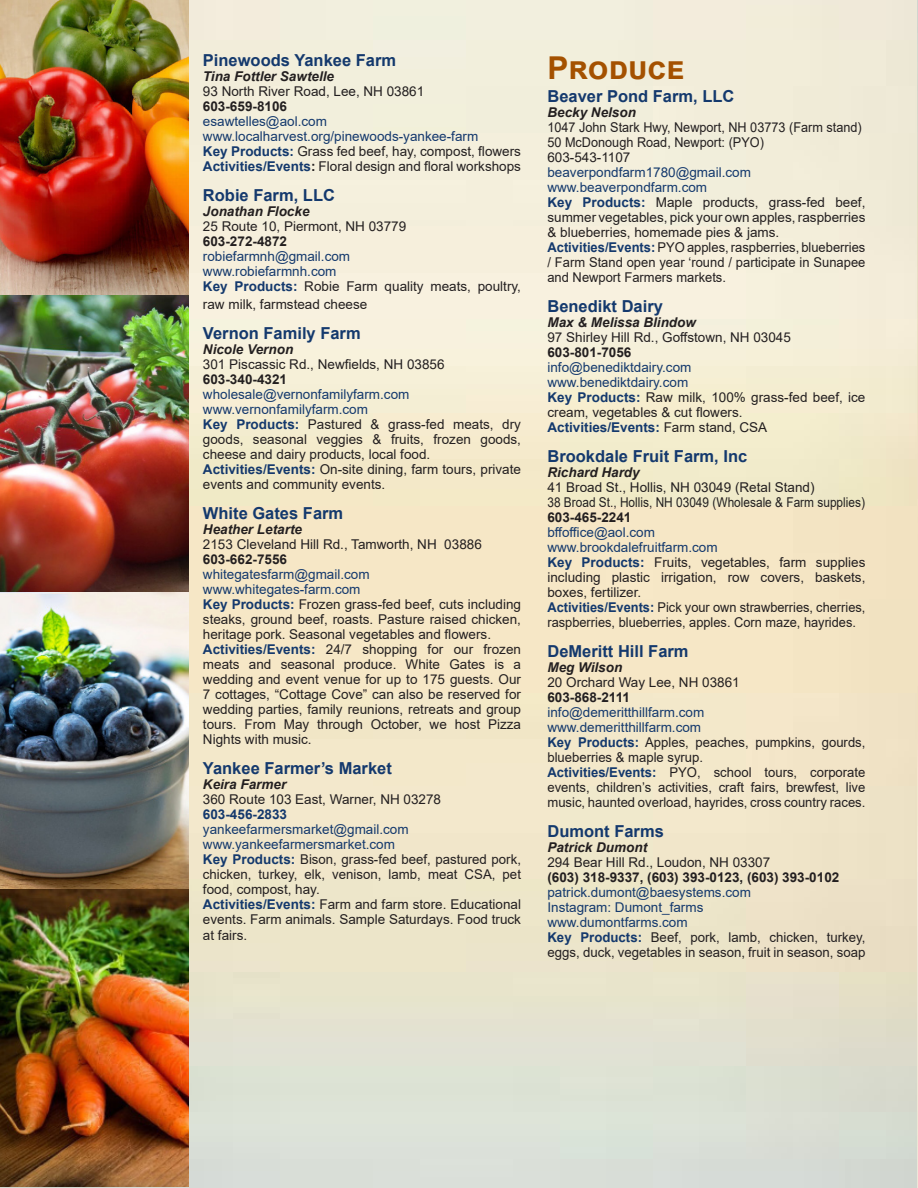
<style>
.page{position:relative;width:918px;height:1188px;background:#fff}
.page>*{position:absolute;margin:0;border:0;box-sizing:border-box;transform-origin:0 0}
.t1{font:700 31.5px "Arial";color:#a45100}
.t2{font:700 16.5px "Arial";color:#14396d}
.t3{font:13.5px/15px "Arial";color:#231f20;text-align:justify}
.t4{font:13.5px "Arial";color:#14396d}
.t5{font:italic 700 13.5px "Arial";color:#231f20}
.t6{font:700 13.5px "Arial";color:#231f20}
.t7{font:13.5px/15px "Arial";color:#231f20;text-align:justify;scale:.96 1}
.t8{font:13.5px/15px "Arial";color:#231f20;scale:.95 1}
.t9{font:13.5px "Arial";color:#231f20;scale:.94 1}
.t10{font:13.5px "Arial";color:#231f20;scale:.88 1}
.t11{font:700 13.5px "Arial";color:#14396d}
.s1{font-weight:700;color:#14396d}
.s2{font-weight:700}
.s3{font-weight:400;color:#231f20}
</style>
<div class="page">
<img style="left:0;top:0;width:918px;height:1188px">
<img style="left:0;top:0;width:189px;height:1186px">
<p class="t2" style="left:203px;top:48px;width:195px">Pinewoods Yankee Farm</p>
<p class="t5" style="left:203px;top:67px;width:133px">Tina Fottler Sawtelle</p>
<p class="t3" style="left:203px;top:83px;width:223px">93 North River Road, Lee, NH 03861</p>
<p class="t6" style="left:203px;top:97px;width:86px">603-659-8106</p>
<p class="t4" style="left:203px;top:112px;width:125px">esawtelles@aol.com</p>
<p class="t4" style="left:203px;top:127px;width:277px">www.localharvest.org/pinewoods-yankee-farm</p>
<p class="t3" style="left:203px;top:143px;width:320px"><span class="s1">Key Products:</span> Grass fed beef, hay, compost, flowers</p>
<p class="t3" style="left:203px;top:158px;width:320px"><span class="s1">Activities/Events</span><span class="s2">:</span> Floral design and floral workshops</p>
<p class="t2" style="left:203px;top:183px;width:134px">Robie Farm, LLC</p>
<p class="t5" style="left:203px;top:202px;width:108px">Jonathan Flocke</p>
<p class="t3" style="left:203px;top:218px;width:205px">25 Route 10, Piermont, NH 03779</p>
<p class="t6" style="left:203px;top:232px;width:86px">603-272-4872</p>
<p class="t4" style="left:203px;top:247px;width:149px">robiefarmnh@gmail.com</p>
<p class="t4" style="left:203px;top:262px;width:135px">www.robiefarmnh.com</p>
<p class="t3" style="left:203px;top:277px;width:320px;line-height:18px"><span class="s1">Key Products:</span> Robie Farm quality meats, poultry, raw milk, farmstead cheese</p>
<p class="t2" style="left:203px;top:321px;width:159px">Vernon Family Farm</p>
<p class="t5" style="left:203px;top:340px;width:92px">Nicole Vernon</p>
<p class="t3" style="left:203px;top:356px;width:243px">301 Piscassic Rd., Newfields, NH 03856</p>
<p class="t6" style="left:203px;top:370px;width:86px">603-340-4321</p>
<p class="t4" style="left:203px;top:385px;width:208px">wholesale@vernonfamilyfarm.com</p>
<p class="t4" style="left:203px;top:400px;width:167px">www.vernonfamilyfarm.com</p>
<p class="t3" style="left:203px;top:416px;width:320px"><span class="s1">Key Products:</span> Pastured &amp; grass-fed meats, dry goods, seasonal veggies &amp; fruits, frozen goods, cheese and dairy products, local food.</p>
<p class="t3" style="left:203px;top:461px;width:320px"><span class="s1">Activities/Events:</span> On-site dining, farm tours, private events and community events.</p>
<p class="t2" style="left:203px;top:501px;width:142px">White Gates Farm</p>
<p class="t5" style="left:203px;top:520px;width:101px">Heather Letarte</p>
<p class="t3" style="left:203px;top:536px;width:280px">2153 Cleveland Hill Rd., Tamworth, NH 03886</p>
<p class="t6" style="left:203px;top:550px;width:86px">603-662-7556</p>
<p class="t4" style="left:203px;top:565px;width:168px">whitegatesfarm@gmail.com</p>
<p class="t4" style="left:203px;top:580px;width:159px">www.whitegates-farm.com</p>
<p class="t3" style="left:203px;top:596px;width:320px"><span class="s1">Key Products:</span> Frozen grass-fed beef, cuts including steaks, ground beef, roasts. Pasture raised chicken, heritage pork. Seasonal vegetables and flowers.</p>
<p class="t3" style="left:203px;top:641px;width:320px"><span class="s1">Activities/Events:</span> 24/7 shopping for our frozen meats and seasonal produce. White Gates is a wedding and event venue for up to 175 guests. Our 7 cottages, “Cottage Cove” can also be reserved for wedding parties, family reunions, retreats and group tours. From May through October, we host Pizza Nights with music.</p>
<p class="t2" style="left:203px;top:756px;width:190px">Yankee Farmer’s Market</p>
<p class="t5" style="left:203px;top:775px;width:85px">Keira Farmer</p>
<p class="t3" style="left:203px;top:791px;width:240px">360 Route 103 East, Warner, NH 03278</p>
<p class="t11" style="left:203px;top:805px;width:86px">603-456-2833</p>
<p class="t4" style="left:203px;top:820px;width:207px">yankeefarmersmarket@gmail.com</p>
<p class="t4" style="left:203px;top:835px;width:194px">www.yankeefarmersmarket.com</p>
<p class="t3" style="left:203px;top:851px;width:320px"><span class="s1">Key Products:</span> Bison, grass-fed beef, pastured pork, chicken, turkey, elk, venison, lamb, meat CSA, pet food, compost, hay.</p>
<p class="t3" style="left:203px;top:896px;width:320px"><span class="s1">Activities/Events:</span> Farm and farm store. Educational events. Farm animals. Sample Saturdays. Food truck</p>
<p class="t3" style="left:203px;top:928px;width:46px">at fairs.</p>
<p class="t1" style="left:547px;top:46px;width:138px">Produce</p>
<p class="t2" style="left:547px;top:84px;width:189px">Beaver Pond Farm, LLC</p>
<p class="t5" style="left:547px;top:103px;width:90px">Becky Nelson</p>
<p class="t9" style="left:547px;top:118px;width:336px">1047 John Stark Hwy, Newport, NH 03773 (Farm stand)</p>
<p class="t9" style="left:547px;top:133px;width:232px">50 McDonough Road, Newport: (PYO)</p>
<p class="t3" style="left:547px;top:149px;width:85px">603-543-1107</p>
<p class="t4" style="left:547px;top:163px;width:205px">beaverpondfarm1780@gmail.com</p>
<p class="t4" style="left:547px;top:178px;width:161px">www.beaverpondfarm.com</p>
<p class="t3" style="left:547px;top:194px;width:320px"><span class="s1">Key Products:</span> Maple products, grass-fed beef, summer vegetables, pick your own apples, raspberries &amp; blueberries, homemade pies &amp; jams.</p>
<p class="t7" style="left:547px;top:239px;width:333px"><span class="s1">Activities/Events:</span> PYO apples, raspberries, blueberries / Farm Stand open year ‘round / participate in Sunapee and Newport Farmers markets.</p>
<p class="t2" style="left:547px;top:294px;width:117px">Benedikt Dairy</p>
<p class="t5" style="left:547px;top:313px;width:150px">Max &amp; Melissa Blindow</p>
<p class="t3" style="left:547px;top:329px;width:245px">97 Shirley Hill Rd., Goffstown, NH 03045</p>
<p class="t6" style="left:547px;top:342px;width:86px">603-801-7056</p>
<p class="t4" style="left:547px;top:358px;width:146px">info@benediktdairy.com</p>
<p class="t4" style="left:547px;top:373px;width:142px">www.benediktdairy.com</p>
<p class="t3" style="left:547px;top:389px;width:320px"><span class="s1">Key Products:</span> Raw milk, 100% grass-fed beef, ice cream, vegetables &amp; cut flowers.</p>
<p class="t11" style="left:547px;top:417px;width:221px">Activities/Events: <span class="s3">Farm stand, CSA</span></p>
<p class="t2" style="left:547px;top:444px;width:201px">Brookdale Fruit Farm, Inc</p>
<p class="t5" style="left:547px;top:463px;width:94px">Richard Hardy</p>
<p class="t3" style="left:547px;top:479px;width:269px">41 Broad St., Hollis, NH 03049 (Retal Stand)</p>
<p class="t10" style="left:547px;top:493px;width:362px">38 Broad St., Hollis, NH 03049 (Wholesale &amp; Farm supplies)</p>
<p class="t6" style="left:547px;top:507px;width:86px">603-465-2241</p>
<p class="t4" style="left:547px;top:523px;width:109px">bffoffice@aol.com</p>
<p class="t4" style="left:547px;top:538px;width:172px">www.brookdalefruitfarm.com</p>
<p class="t3" style="left:547px;top:554px;width:320px"><span class="s1">Key Products:</span> Fruits, vegetables, farm supplies including plastic irrigation, row covers, baskets, boxes, fertilizer.</p>
<p class="t8" style="left:547px;top:599px;width:336px"><span class="s1">Activities/Events:</span> Pick your own strawberries, cherries, raspberries, blueberries, apples. Corn maze, hayrides.</p>
<p class="t2" style="left:547px;top:639px;width:143px">DeMeritt Hill Farm</p>
<p class="t5" style="left:547px;top:658px;width:76px">Meg Wilson</p>
<p class="t3" style="left:547px;top:674px;width:194px">20 Orchard Way Lee, NH 03861</p>
<p class="t6" style="left:547px;top:687px;width:84px">603-868-2111</p>
<p class="t4" style="left:547px;top:703px;width:158px">info@demeritthillfarm.com</p>
<p class="t4" style="left:547px;top:718px;width:155px">www.demeritthillfarm.com</p>
<p class="t3" style="left:547px;top:734px;width:320px"><span class="s1">Key Products:</span> Apples, peaches, pumpkins, gourds, blueberries &amp; maple syrup.</p>
<p class="t3" style="left:547px;top:764px;width:320px"><span class="s1">Activities/Events:</span> PYO, school tours, corporate events, children’s activities, craft fairs, brewfest, live music, haunted overload, hayrides, cross country races.</p>
<p class="t2" style="left:547px;top:819px;width:118px">Dumont Farms</p>
<p class="t5" style="left:547px;top:838px;width:101px">Patrick Dumont</p>
<p class="t3" style="left:547px;top:854px;width:224px">294 Bear Hill Rd., Loudon, NH 03307</p>
<p class="t6" style="left:547px;top:867px;width:293px">(603) 318-9337, (603) 393-0123, (603) 393-0102</p>
<p class="t4" style="left:547px;top:883px;width:205px">patrick.dumont@baesystems.com</p>
<p class="t4" style="left:547px;top:898px;width:158px">Instagram: Dumont_farms</p>
<p class="t4" style="left:547px;top:913px;width:142px">www.dumontfarms.com</p>
<p class="t3" style="left:547px;top:929px;width:320px"><span class="s1">Key Products:</span> Beef, pork, lamb, chicken, turkey, eggs, duck, vegetables in season, fruit in season, soap</p>
</div>
